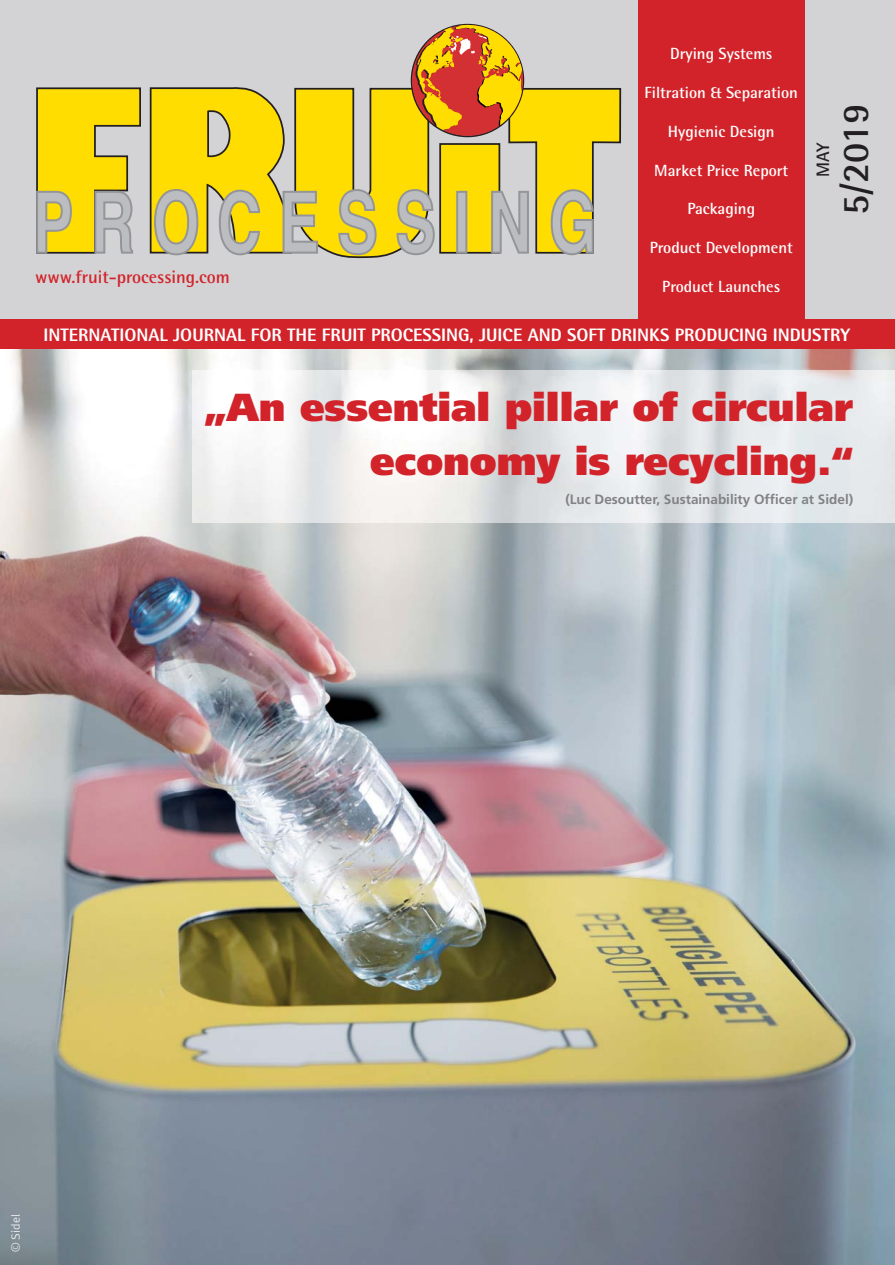
<style>
.page{position:relative;width:895px;height:1265px;background:#fff}
.page>*{position:absolute;margin:0;border:0;box-sizing:border-box;transform-origin:0 0}
.t1{font:900 39px/54px "Frutiger";color:#d2232a;text-align:right}
.t2{font:700 37.5px "Rotis Semi Sans";color:#231f20}
.t3{font:800 18px "Rotis Semi Sans";color:#fff}
.t4{font:700 18px "Rotis Semi Sans";color:#d2232a}
.t5{font:700 18px "Rotis Semi Sans";color:#231f20}
.t6{font:700 16.2px "Rotis Semi Sans";color:#fff}
.t7{font:700 13.5px "Frutiger";color:#808285}
.t8{font:12px "Meta Plus Normal";color:#e6e7e8}
</style>
<div class="page">
<img style="left:0;top:348px;width:894px;height:916px">
<div style="left:0;top:0;width:894px;height:319px;background:#d3d3d5"></div>
<svg style="left:36px;top:87px;width:105px;height:167px"></svg>
<svg style="left:149px;top:25px;width:472px;height:234px"></svg>
<div style="left:638px;top:0;width:165px;height:319px;background:#d2232a"></div>
<div style="left:0;top:319px;width:894px;height:29px;background:#d2232a"></div>
<img style="left:193px;top:370px;width:701px;height:152px">
<p class="t4" style="left:35px;top:270px;width:196px">www.fruit-processing.com</p>
<p class="t6" style="left:670px;top:47px;width:104px">Drying Systems</p>
<p class="t6" style="left:644px;top:86px;width:155px">Filtration &amp; Separation</p>
<p class="t6" style="left:667px;top:125px;width:108px">Hygienic Design</p>
<p class="t6" style="left:654px;top:164px;width:135px">Market Price Report</p>
<p class="t6" style="left:687px;top:203px;width:69px">Packaging</p>
<p class="t6" style="left:649px;top:242px;width:144px">Product Development</p>
<p class="t6" style="left:662px;top:280px;width:119px">Product Launches</p>
<p class="t5" style="left:816px;top:176px;width:36px;rotate:-90deg">MAY</p>
<h2 class="t2" style="left:841px;top:215px;width:113px;rotate:-90deg">5/2019</h2>
<p class="t3" style="left:43px;top:328px;width:807px">INTERNATIONAL JOURNAL FOR THE FRUIT PROCESSING, JUICE AND SOFT DRINKS PRODUCING INDUSTRY</p>
<h1 class="t1" style="left:204px;top:382px;width:649px">„An essential pillar of circular economy is recycling.“</h1>
<p class="t7" style="left:565px;top:493px;width:289px">(Luc Desoutter, Sustainability Officer at Sidel)</p>
<p class="t8" style="left:11px;top:1251px;width:39px;rotate:-90deg">© Sidel</p>
</div>
